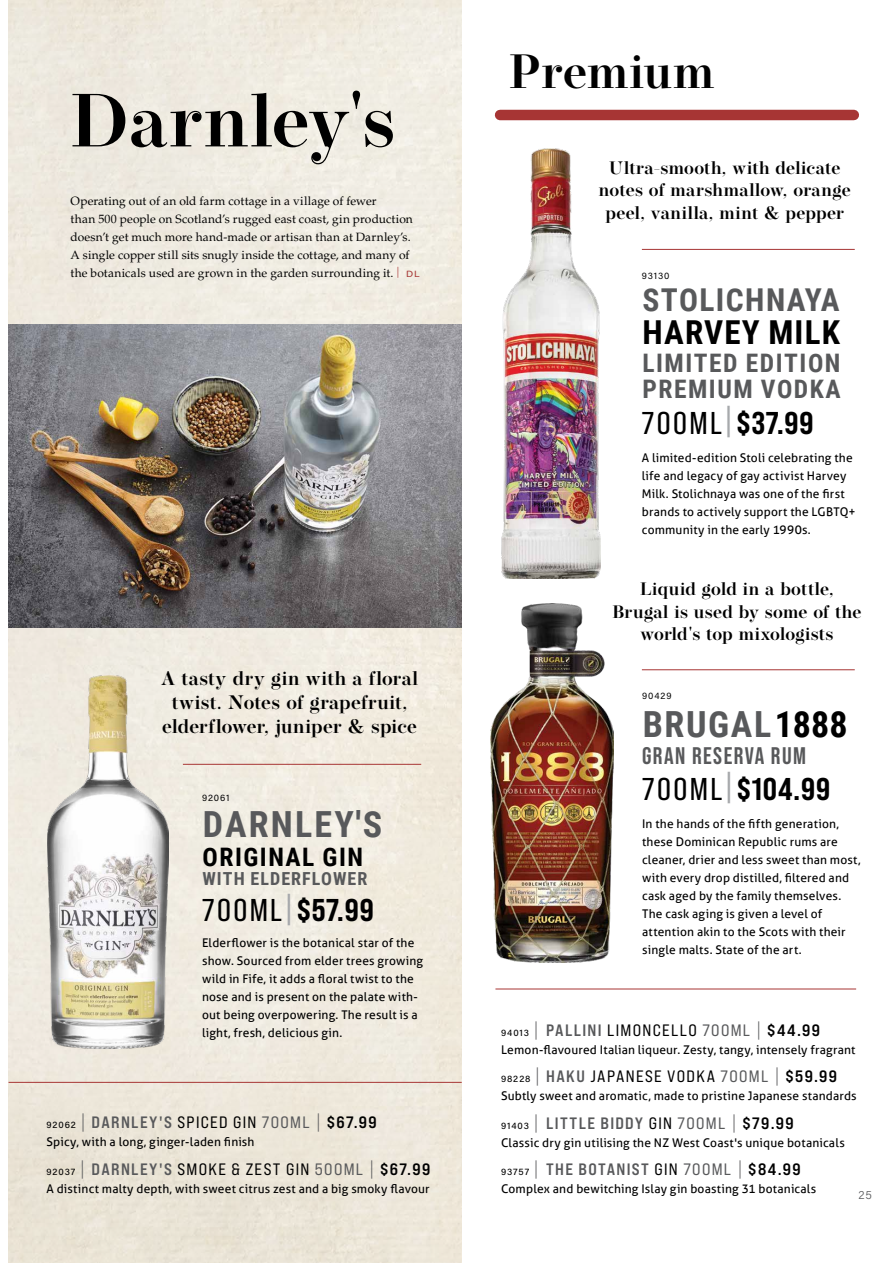
<style>
.page{position:relative;width:893px;height:1263px;background:#fff}
.page>*{position:absolute;margin:0;border:0;box-sizing:border-box;transform-origin:0 0}
.t1{font:600 75px "Operetta 12";letter-spacing:.015em;color:#000}
.t2{font:600 48px "Operetta 12";letter-spacing:.015em;color:#000}
.t3{font:700 36px "Roboto Condensed";letter-spacing:.045em;color:#58595b}
.t4{font:700 33px "Roboto Condensed";letter-spacing:.035em;color:#000}
.t5{font:31.5px "Bebas Neue Pro Sm E Eb";letter-spacing:.025em;color:#000}
.t6{font:700 31.5px "Roboto Condensed";letter-spacing:.045em;color:#58595b}
.t7{font:700 25.5px/25.5px "Roboto Condensed";letter-spacing:.06em;color:#58595b}
.t8{font:700 25.5px "Roboto Condensed";letter-spacing:.06em;color:#000}
.t9{font:700 24px "Bebas Neue Pro";letter-spacing:.06em;color:#58595b}
.t10{font:600 19.5px/24px "Operetta 12";letter-spacing:.015em;color:#000;text-align:center}
.t11{font:600 18px/22.5px "Operetta 12";letter-spacing:.015em;color:#000;text-align:center}
.t12{font:700 18px "Roboto Condensed";letter-spacing:.06em;color:#58595b}
.t13{font:16.5px "Bebas Neue Pro Exp Rg";letter-spacing:.08em;color:#000}
.t14{font:16.5px "Bebas Neue Pro Exp Bd";letter-spacing:.085em;color:#58595b}
.t15{font:12px/18px "Aller";letter-spacing:.015em;color:#000}
.t16{font:12px/18px "Palatino";letter-spacing:.01em;color:#000}
.t17{font:300 12px "Acumin Pro";color:#58595b}
.t18{font:9px "Acumin Pro";letter-spacing:.1em;color:#000}
.s1{font-family:"Acumin Pro";font-weight:200;font-size:10.5px;color:#a73534}
.s2{font-family:"Acumin Pro";font-size:9px;color:#a73534}
.s3{font-family:"Bebas Neue Pro"}
.s4{font-family:"Bebas Neue Pro";color:#a7a9ac}
.s5{font-family:"Acumin Pro";font-weight:500;font-size:9px;color:#000}
.s6{font-family:"Bebas Neue Pro";font-size:18.3px}
.s7{font-family:"Bebas Neue Pro Exp Rg";color:#000}
.s8{font-family:"Bebas Neue Pro Exp Rg"}
.s9{color:#000}
.s10{font-family:"Acumin Pro";font-weight:500;font-size:9px}
.s11{font-family:"Bebas Neue Pro";font-size:18.3px;color:#58595b}
.s12{font-family:"Bebas Neue Pro Exp Bd";color:#58595b}
.s13{color:#58595b}
.s14{font-family:"Bebas Neue Pro Exp Bd"}
</style>
<div class="page">
<img style="left:491px;top:604px;width:122px;height:358px">
<img style="left:502px;top:149px;width:99px;height:430px">
<div style="left:500px;top:110px;width:354px;height:10px;background:#a73534"></div>
<img style="left:9px;top:0;width:453px;height:1263px">
<hr style="left:9px;top:1082px;width:453px;height:1px;background:#a73534">
<img style="left:9px;top:324px;width:453px;height:303px">
<img style="left:48px;top:675px;width:120px;height:373px">
<hr style="left:183px;top:764px;width:238px;height:1px;background:#a73534">
<hr style="left:642px;top:669px;width:213px;height:1px;background:#a73534">
<hr style="left:495px;top:989px;width:361px;height:1px;background:#a73534">
<hr style="left:642px;top:249px;width:213px;height:1px;background:#a73534">
<h1 class="t1" style="left:71px;top:77px;width:326px">Darnley's</h1>
<p class="t16" style="left:71px;top:192px;width:350px">Operating out of an old farm cottage in a village of fewer<br>than 500 people on Scotland’s rugged east coast, gin production doesn’t get much more hand-made or artisan than at Darnley’s.<br>A single copper still sits snugly inside the cottage, and many of the botanicals used are grown in the garden surrounding it. <span class="s1">|</span> <span class="s2">DL</span></p>
<h3 class="t10" style="left:161px;top:666px;width:258px">A tasty dry gin with a floral twist. Notes of grapefruit, elderflower, juniper &amp; spice</h3>
<p class="t18" style="left:202px;top:792px;width:29px">92061</p>
<h3 class="t3" style="left:203px;top:799px;width:181px">DARNLEY'S</h3>
<h3 class="t8" style="left:202px;top:839px;width:162px">ORIGINAL GIN</h3>
<h3 class="t12" style="left:202px;top:866px;width:167px">WITH ELDERFLOWER</h3>
<h3 class="t5" style="left:202px;top:891px;width:173px"><span class="s3">700ML</span><span class="s4">|</span>$57.99</h3>
<p class="t15" style="left:202px;top:933px;width:223px">Elderflower is the botanical star of the show. Sourced from elder trees growing wild in Fife, it adds a floral twist to the nose and is present on the palate with&shy;out being overpowering. The result is a light, fresh, delicious gin.</p>
<h3 class="t14" style="left:47px;top:1112px;width:332px"><span class="s5">92062</span> <span class="s6">|</span> DARNLEY'S <span class="s7">SPICED GIN</span> <span class="s8">700ML</span> <span class="s6">|</span> <span class="s9">$67.99</span></h3>
<p class="t15" style="left:47px;top:1133px;width:209px">Spicy, with a long, ginger-laden finish</p>
<h3 class="t13" style="left:47px;top:1159px;width:385px"><span class="s10">92037</span> <span class="s11">|</span> <span class="s12">DARNLEY'S</span> SMOKE &amp; ZEST GIN <span class="s13">500ML</span> <span class="s11">|</span> <span class="s14">$67.99</span></h3>
<p class="t15" style="left:47px;top:1179px;width:385px">A distinct malty depth, with sweet citrus zest and a big smoky flavour</p>
<h2 class="t2" style="left:509px;top:43px;width:207px">Premium</h2>
<h3 class="t11" style="left:599px;top:156px;width:253px">Ultra-smooth, with delicate notes of marshmallow, orange peel, vanilla, mint &amp; pepper</h3>
<p class="t18" style="left:642px;top:270px;width:29px">93130</p>
<h3 class="t6" style="left:642px;top:277px;width:199px">STOLICHNAYA</h3>
<h3 class="t4" style="left:642px;top:309px;width:199px">HARVEY MILK</h3>
<h3 class="t7" style="left:642px;top:349px;width:200px">LIMITED EDITION<br>PREMIUM VODKA</h3>
<h3 class="t5" style="left:642px;top:404px;width:173px"><span class="s3">700ML</span><span class="s4">|</span>$37.99</h3>
<p class="t15" style="left:642px;top:449px;width:215px">A limited-edition Stoli celebrating the life and legacy of gay activist Harvey Milk. Stolichnaya was one of the first brands to actively support the LGBTQ+ community in the early 1990s.</p>
<h3 class="t11" style="left:612px;top:578px;width:250px">Liquid gold in a bottle,<br>Brugal is used by some of the world's top mixologists</h3>
<p class="t18" style="left:642px;top:690px;width:31px">90429</p>
<h3 class="t3" style="left:643px;top:699px;width:206px">BRUGAL<span class="s9">1888</span></h3>
<h3 class="t9" style="left:642px;top:742px;width:165px">GRAN RESERVA RUM</h3>
<h3 class="t5" style="left:642px;top:770px;width:190px"><span class="s3">700ML</span><span class="s4">|</span>$104.99</h3>
<p class="t15" style="left:642px;top:815px;width:220px">In the hands of the fifth generation, these Dominican Republic rums are cleaner, drier and less sweet than most, with every drop distilled, filtered and cask aged by the family themselves.<br>The cask aging is given a level of attention akin to the Scots with their single malts. State of the art.</p>
<h3 class="t13" style="left:501px;top:1020px;width:321px"><span class="s10">94013</span> <span class="s11">|</span> <span class="s12">PALLINI</span> LIMONCELLO <span class="s13">700ML</span> <span class="s11">|</span> <span class="s14">$44.99</span></h3>
<p class="t15" style="left:501px;top:1040px;width:356px">Lemon-flavoured Italian liqueur. Zesty, tangy, intensely fragrant</p>
<h3 class="t13" style="left:501px;top:1066px;width:338px"><span class="s10">98228</span> <span class="s11">|</span> <span class="s12">HAKU</span> JAPANESE VODKA <span class="s13">700ML</span> <span class="s11">|</span> <span class="s14">$59.99</span></h3>
<p class="t15" style="left:501px;top:1087px;width:357px">Subtly sweet and aromatic, made to pristine Japanese standards</p>
<h3 class="t14" style="left:501px;top:1113px;width:294px"><span class="s5">91403</span> <span class="s6">|</span> LITTLE BIDDY <span class="s7">GIN</span> <span class="s8">700ML</span> <span class="s6">|</span> <span class="s9">$79.99</span></h3>
<p class="t15" style="left:501px;top:1133px;width:345px">Classic dry gin utilising the NZ West Coast's unique botanicals</p>
<h3 class="t14" style="left:501px;top:1159px;width:301px"><span class="s5">93757</span> <span class="s6">|</span> THE BOTANIST <span class="s7">GIN</span> <span class="s8">700ML</span> <span class="s6">|</span> <span class="s9">$84.99</span></h3>
<p class="t15" style="left:501px;top:1180px;width:317px">Complex and bewitching Islay gin boasting 31 botanicals</p>
<p class="t17" style="left:858px;top:1187px;width:15px">25</p>
</div>
